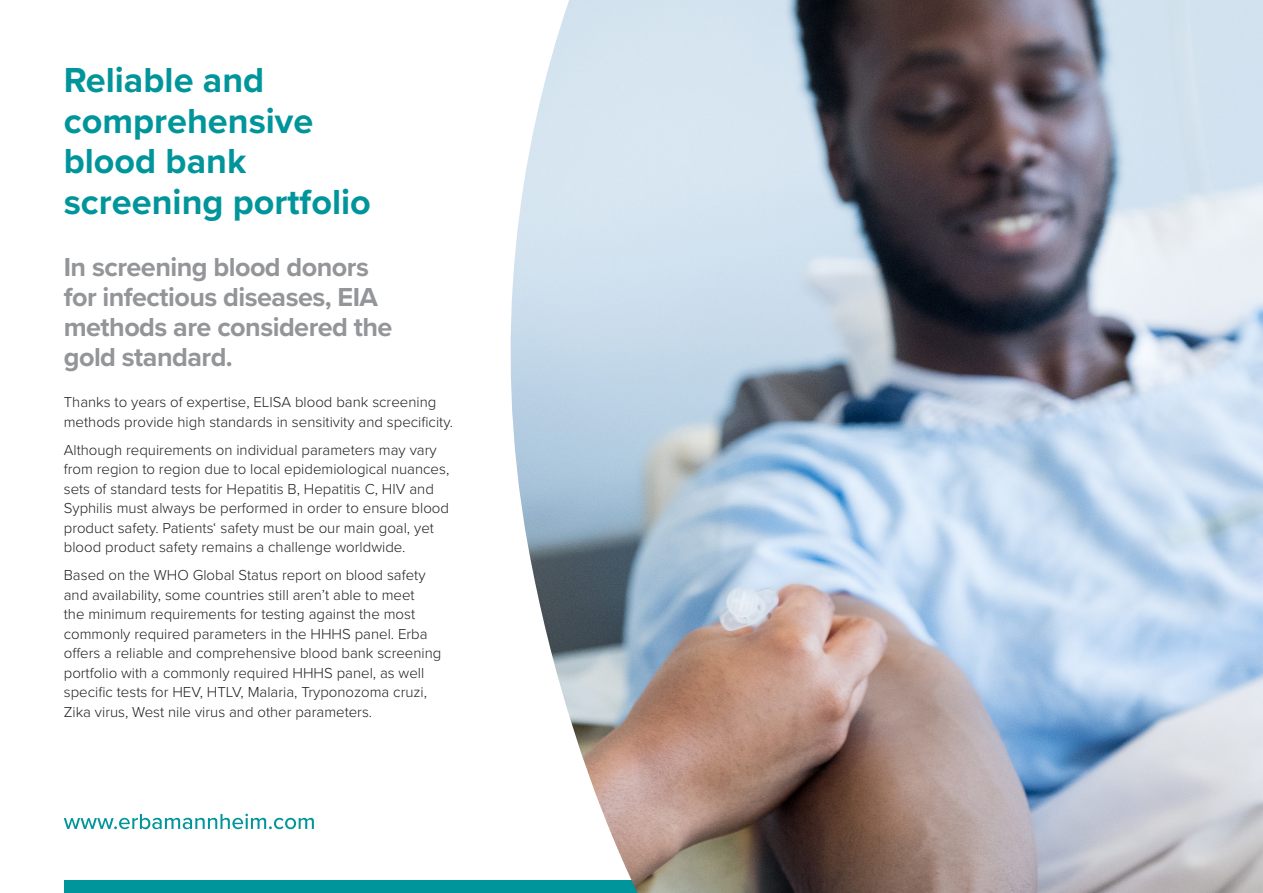
<style>
.page{position:relative;width:1263px;height:893px;background:#fff}
.page>*{position:absolute;margin:0;border:0;box-sizing:border-box;transform-origin:0 0}
.t1{font:700 36px/40.5px "Proxima Nova";color:#00959b}
.t2{font:700 27px/30px "Proxima Nova";letter-spacing:-.02em;color:#939598}
.BodyTxt_Spec{font:300 15px/19.5px "Proxima Nova";color:#231f20}
</style>
<div class="page">
<svg style="left:64px;top:814px;width:250px;height:15px"></svg>
<div style="left:64px;top:880px;width:1135px;height:13px;background:#00959b"></div>
<img style="left:510px;top:0;width:753px;height:893px">
<p class="t1" style="left:64px;top:59px;width:309px">Reliable and comprehensive blood bank screening portfolio</p>
<p class="t2" style="left:64px;top:252px;width:330px">In screening blood donors for infectious diseases, EIA methods are considered the gold standard.</p>
<p class="BodyTxt_Spec" style="left:64px;top:392px;width:391px">Thanks to years of expertise, ELISA blood bank screening methods provide high standards in sensitivity and specificity.</p>
<p class="BodyTxt_Spec" style="left:64px;top:439px;width:387px">Although requirements on individual parameters may vary from region to region due to local epidemiological nuances, sets of standard tests for Hepatitis B, Hepatitis C, HIV and Syphilis must always be performed in order to ensure blood product safety. Patients‘ safety must be our main goal, yet blood product safety remains a challenge worldwide.</p>
<p class="BodyTxt_Spec" style="left:64px;top:565px;width:379px">Based on the WHO Global Status report on blood safety and availability, some countries still aren’t able to meet<br>the minimum requirements for testing against the most commonly required parameters in the HHHS panel. Erba offers a reliable and comprehensive blood bank screening portfolio with a commonly required HHHS panel, as well specific tests for HEV, HTLV, Malaria, Tryponozoma cruzi, Zika virus, West nile virus and other parameters.</p>
</div>
